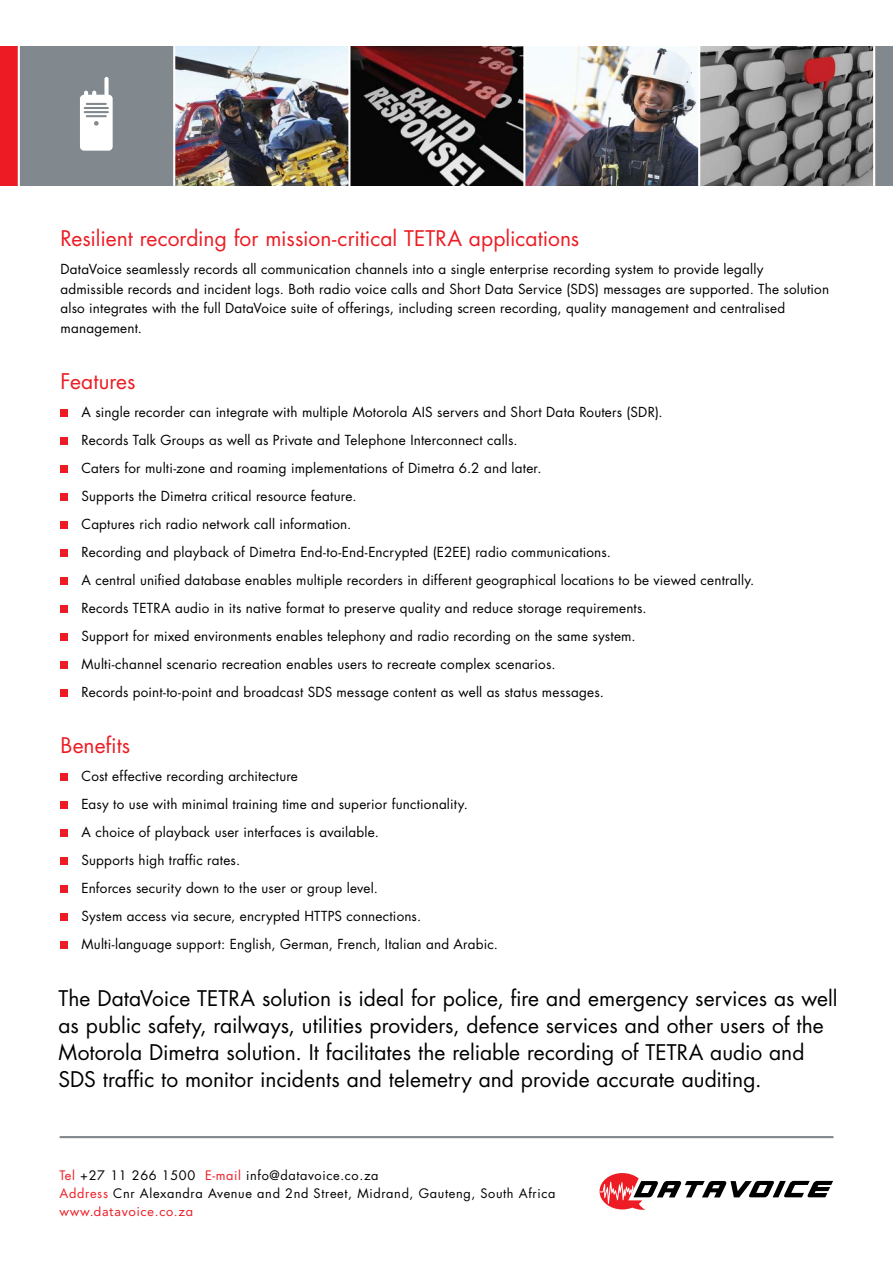
<style>
.page{position:relative;width:893px;height:1263px;background:#fff}
.page>*{position:absolute;margin:0;border:0;box-sizing:border-box;transform-origin:0 0}
.t1{font:21px/27px "Futura";letter-spacing:.005em;color:#000}
.t2{font:21px "Futura";color:#ed1c24}
.t3{font:13.5px/28px "Futura";letter-spacing:.015em;color:#000}
.t4{font:12.75px/18px "Futura";letter-spacing:.05em;color:#000}
.s1{color:#ed1c24}
.s2{font-family:"Avenir";color:#ed1c24}
</style>
<div class="page">
<div style="left:61px;top:410px;width:7px;height:7px;background:#ed1c24"></div>
<div style="left:61px;top:438px;width:7px;height:7px;background:#ed1c24"></div>
<div style="left:61px;top:466px;width:7px;height:7px;background:#ed1c24"></div>
<div style="left:61px;top:494px;width:7px;height:7px;background:#ed1c24"></div>
<div style="left:61px;top:522px;width:7px;height:7px;background:#ed1c24"></div>
<div style="left:61px;top:550px;width:7px;height:7px;background:#ed1c24"></div>
<div style="left:61px;top:578px;width:7px;height:7px;background:#ed1c24"></div>
<div style="left:61px;top:606px;width:7px;height:7px;background:#ed1c24"></div>
<div style="left:61px;top:634px;width:7px;height:7px;background:#ed1c24"></div>
<div style="left:61px;top:662px;width:7px;height:7px;background:#ed1c24"></div>
<div style="left:61px;top:690px;width:7px;height:7px;background:#ed1c24"></div>
<div style="left:61px;top:774px;width:7px;height:7px;background:#ed1c24"></div>
<div style="left:61px;top:802px;width:7px;height:7px;background:#ed1c24"></div>
<div style="left:61px;top:830px;width:7px;height:7px;background:#ed1c24"></div>
<div style="left:61px;top:858px;width:7px;height:7px;background:#ed1c24"></div>
<div style="left:61px;top:886px;width:7px;height:7px;background:#ed1c24"></div>
<div style="left:61px;top:914px;width:7px;height:7px;background:#ed1c24"></div>
<div style="left:61px;top:942px;width:7px;height:7px;background:#ed1c24"></div>
<div style="left:874px;top:47px;width:19px;height:139px;background:#81898e"></div>
<img style="left:175px;top:47px;width:698px;height:139px">
<div style="left:0;top:47px;width:174px;height:139px;background:#81898e"></div>
<div style="left:0;top:47px;width:18px;height:139px;background:#ed1c24"></div>
<svg style="left:80px;top:77px;width:33px;height:74px"></svg>
<hr style="left:873px;top:39px;width:2px;height:160px;background:#fff">
<hr style="left:698px;top:39px;width:2px;height:160px;background:#fff">
<hr style="left:523px;top:39px;width:2px;height:160px;background:#fff">
<hr style="left:348px;top:39px;width:2px;height:160px;background:#fff">
<hr style="left:173px;top:39px;width:2px;height:160px;background:#fff">
<hr style="left:18px;top:39px;width:2px;height:160px;background:#fff">
<hr style="left:60px;top:1136px;width:773px;height:2px;background:#81898e">
<svg style="left:599px;top:1173px;width:234px;height:37px"></svg>
<h1 class="t2" style="left:61px;top:229px;width:520px">Resilient recording for mission-critical TETRA applications</h1>
<p class="t3" style="left:61px;top:261px;width:770px;line-height:19.5px">DataVoice seamlessly records all communication channels into a single enterprise recording system to provide legally admissible records and incident logs. Both radio voice calls and Short Data Service (SDS) messages are supported. The solution also integrates with the full DataVoice suite of offerings, including screen recording, quality management and centralised management.</p>
<h1 class="t2" style="left:61px;top:371px;width:77px">Features</h1>
<p class="t3" style="left:82px;top:399px;width:674px">A single recorder can integrate with multiple Motorola AIS servers and Short Data Routers (SDR).<br>Records Talk Groups as well as Private and Telephone Interconnect calls.<br>Caters for multi-zone and roaming implementations of Dimetra 6.2 and later.<br>Supports the Dimetra critical resource feature.<br>Captures rich radio network call information.<br>Recording and playback of Dimetra End-to-End-Encrypted (E2EE) radio communications.<br>A central unified database enables multiple recorders in different geographical locations to be viewed centrally.<br>Records TETRA audio in its native format to preserve quality and reduce storage requirements.<br>Support for mixed environments enables telephony and radio recording on the same system.<br>Multi-channel scenario recreation enables users to recreate complex scenarios.<br>Records point-to-point and broadcast SDS message content as well as status messages.</p>
<h1 class="t2" style="left:61px;top:735px;width:71px">Benefits</h1>
<p class="t3" style="left:82px;top:763px;width:418px">Cost effective recording architecture<br>Easy to use with minimal training time and superior functionality.<br>A choice of playback user interfaces is available.<br>Supports high traffic rates.<br>Enforces security down to the user or group level.<br>System access via secure, encrypted HTTPS connections.<br>Multi-language support: English, German, French, Italian and Arabic.</p>
<p class="t1" style="left:59px;top:987px;width:781px">The DataVoice TETRA solution is ideal for police, fire and emergency services as well as public safety, railways, utilities providers, defence services and other users of the Motorola Dimetra solution. It facilitates the reliable recording of TETRA audio and SDS traffic to monitor incidents and telemetry and provide accurate auditing.</p>
<p class="t4" style="left:60px;top:1167px;width:497px"><span class="s1">Tel</span> +27 11 266 1500 <span class="s1">E-mail</span> info@datavoice.co.za<br><span class="s1">Address</span> Cnr Alexandra Avenue and 2nd Street, Midrand, Gauteng, South Africa <span class="s1">www.</span><span class="s2">datavoice</span><span class="s1">.co.za</span></p>
</div>
